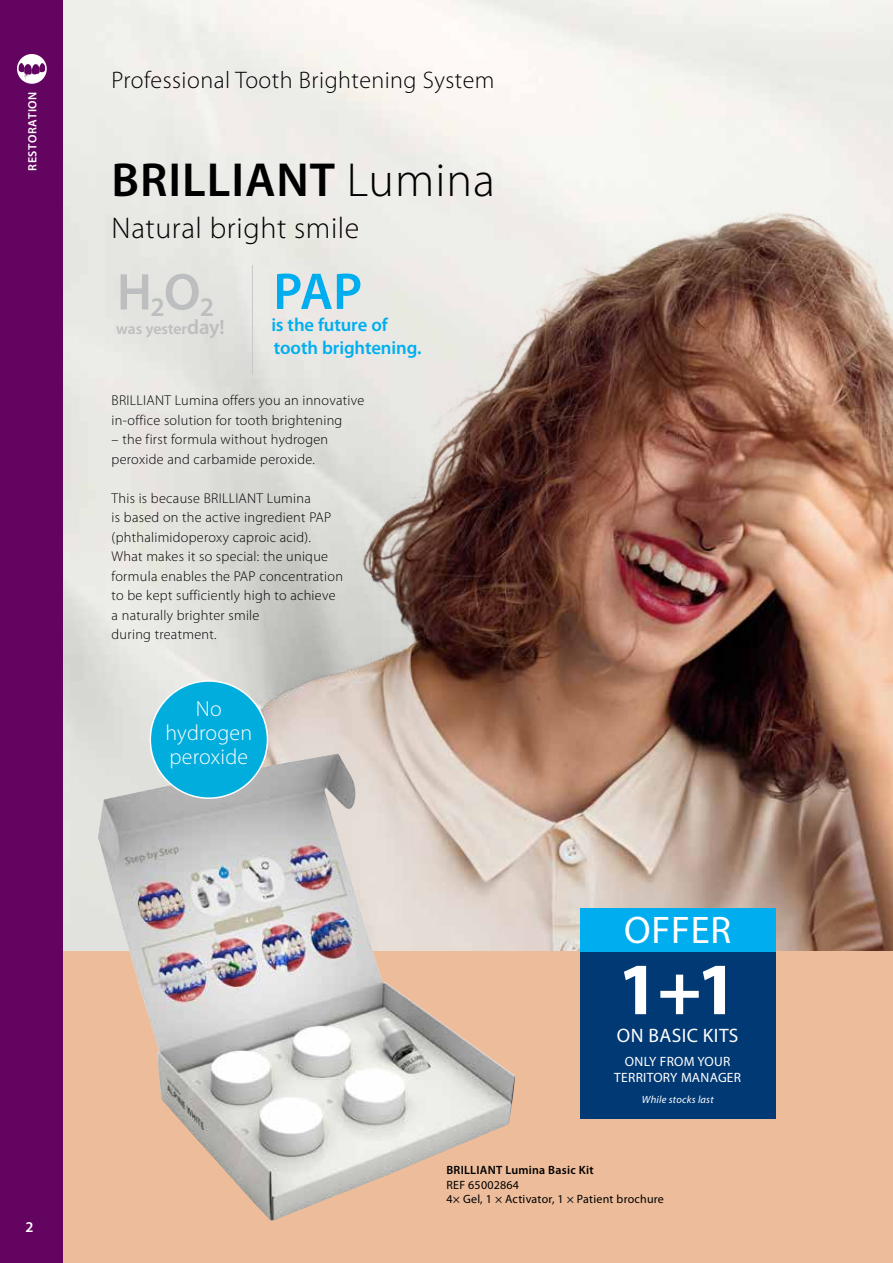
<style>
.page{position:relative;width:893px;height:1263px;background:#fff}
.page>*{position:absolute;margin:0;border:0;box-sizing:border-box;transform-origin:0 0}
.t1{font:700 74.4px "Myriad Pro";color:#fff}
.t2{font:600 52.05px "Myriad Pro";color:#bcbec0}
.t3{font:600 52.05px "Myriad Pro";color:#00aeef}
.t4{font:600 48px "Myriad Pro";letter-spacing:.02em;color:#000}
.t5{font:38.55px "Myriad Pro";letter-spacing:.02em;color:#fff}
.t6{font:300 30px "Myriad Pro";letter-spacing:.02em;color:#000}
.t7{font:300 24px "Myriad Pro";letter-spacing:.02em;color:#000}
.t8{font:300 21.9px/24.5px "Myriad Pro";letter-spacing:.01em;color:#fff;text-align:center}
.t9{font:19.5px "Myriad Pro";letter-spacing:.02em;color:#fff}
.t10{font:600 18.6px/22.4px "Myriad Pro";letter-spacing:-.005em;color:#00aeef}
.t11{font:600 15.6px "Myriad Pro";color:#bcbec0}
.t12{font:600 15px "Myriad Pro";color:#fff}
.t13{font:300 14.25px/19.5px "Myriad Pro";letter-spacing:.02em;color:#000}
.t14{font:13.5px/15.6px "Myriad Pro";letter-spacing:.02em;color:#fff;text-align:center}
.t15{font:12px/14.4px "Myriad Pro";letter-spacing:.02em;color:#000}
.t16{font:600 12px "Myriad Pro";letter-spacing:.02em;color:#000}
.t17{font:600 12px "Myriad Pro";letter-spacing:.05em;color:#fff}
.t18{font:italic 10.5px "Myriad Pro";letter-spacing:.02em;color:#fff}
.s1{font-weight:300}
.s2{font-size:20.7px}
</style>
<div class="page">
<div style="left:0;top:0;width:64px;height:1263px;background:#630460"></div>
<svg style="left:17px;top:54px;width:30px;height:30px"></svg>
<svg style="left:19px;top:63px;width:26px;height:17px"></svg>
<img style="left:172px;top:183px;width:721px;height:768px">
<div style="left:64px;top:951px;width:829px;height:312px;background:#edbc9a"></div>
<img style="left:98px;top:753px;width:417px;height:467px">
<div style="left:580px;top:908px;width:196px;height:210px;background:#003974"></div>
<div style="left:580px;top:907px;width:196px;height:44px;background:#00aeef"></div>
<hr style="left:252px;top:265px;width:1px;height:110px;background:#c7c8ca">
<div style="left:150px;top:681px;width:117px;height:117px;background:#00addc;border-radius:50%"></div>
<div style="left:150px;top:680px;width:118px;height:119px;border:2px solid #fff;border-radius:50%"></div>
<p class="t17" style="left:25px;top:171px;width:81px;rotate:-90deg">RESTORATION</p>
<p class="t12" style="left:26px;top:1217px;width:10px">2</p>
<h3 class="t7" style="left:112px;top:65px;width:384px">Professional Tooth Brightening System</h3>
<h3 class="t4" style="left:112px;top:150px;width:385px">BRILLIANT <span class="s1">Lumina</span></h3>
<h3 class="t6" style="left:112px;top:210px;width:249px">Natural bright smile</h3>
<h2 class="t2" style="left:117px;top:259px;width:99px">H<sub>2</sub>O<sub>2</sub></h2>
<p class="t11" style="left:116px;top:319px;width:110px">was yester<span class="s2">day!</span></p>
<h2 class="t3" style="left:273px;top:258px;width:90px">PAP</h2>
<h3 class="t10" style="left:271px;top:313px;width:152px">is the future of tooth brightening.</h3>
<p class="t13" style="left:112px;top:391px;width:254px">BRILLIANT Lumina offers you an innovative in-office solution for tooth brightening</p>
<p class="t13" style="left:112px;top:430px;width:218px">– the first formula without hydrogen peroxide and carbamide peroxide.</p>
<p class="t13" style="left:112px;top:488px;width:233px">This is because BRILLIANT Lumina<br>is based on the active ingredient PAP (phthalimidoperoxy caproic acid).<br>What makes it so special: the unique formula enables the PAP concentration to be kept sufficiently high to achieve a naturally brighter smile<br>during treatment.</p>
<h3 class="t8" style="left:166px;top:696px;width:88px">No hydrogen peroxide</h3>
<h3 class="t5" style="left:624px;top:906px;width:108px">OFFER</h3>
<h1 class="t1" style="left:618px;top:940px;width:122px">1+1</h1>
<h3 class="t9" style="left:617px;top:1023px;width:123px">ON BASIC KITS</h3>
<p class="t14" style="left:614px;top:1054px;width:128px">ONLY FROM YOUR<br>TERRITORY MANAGER</p>
<p class="t18" style="left:642px;top:1093px;width:74px">While stocks last</p>
<p class="t16" style="left:446px;top:1162px;width:149px">BRILLIANT Lumina Basic Kit</p>
<p class="t15" style="left:446px;top:1177px;width:219px">REF 65002864<br>4× Gel, 1 × Activator, 1 × Patient brochure</p>
</div>
